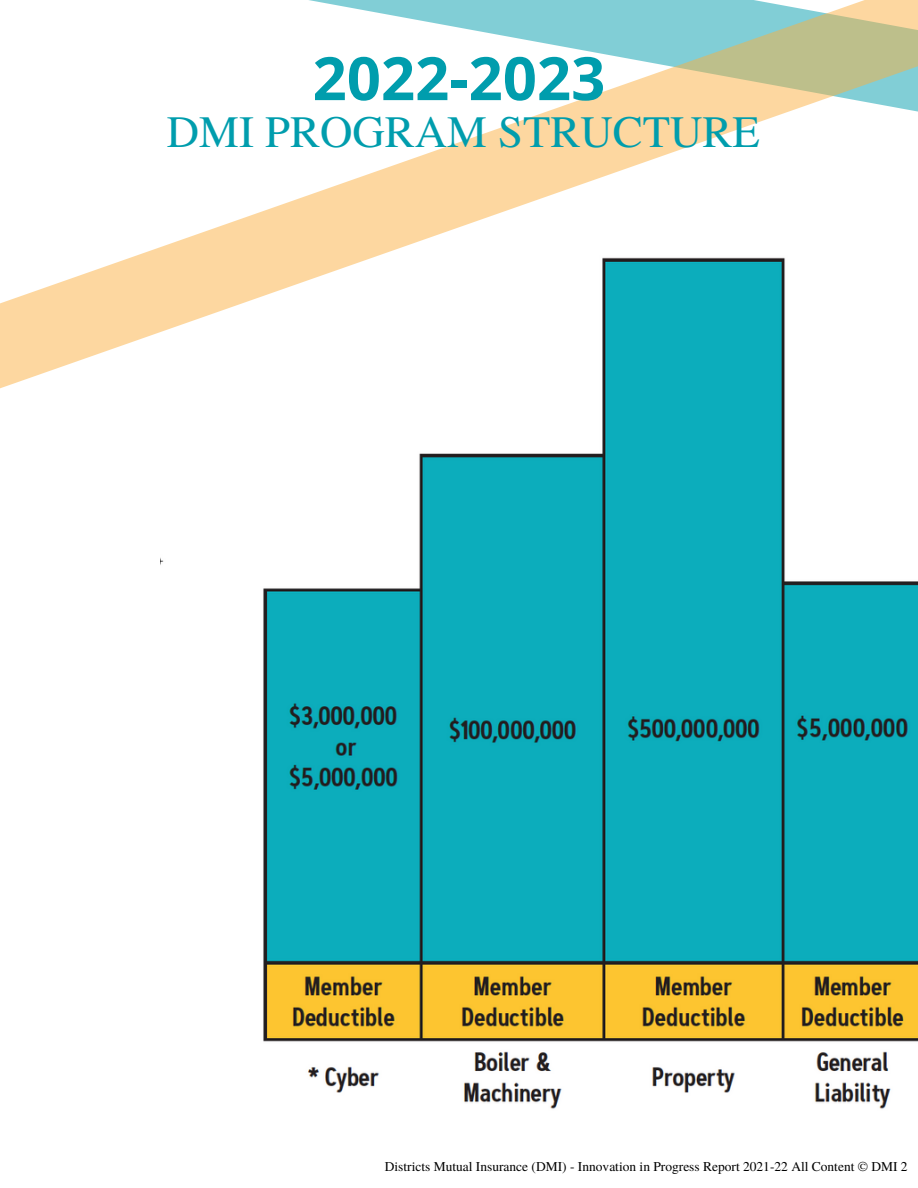
<style>
.page{position:relative;width:918px;height:1188px;background:#fff}
.page>*{position:absolute;margin:0;border:0;box-sizing:border-box;transform-origin:0 0}
.t1{font:700 59.85px "Open Sans";color:#009dad}
.t2{font:44.85px "Te X Gyre Termes";color:#009dad}
.t3{font:13.5px "Te X Gyre Termes";color:#000}
</style>
<div class="page">
<img style="left:160px;top:507px;width:758px;height:602px">
<svg style="left:0;top:0;width:918px;height:507px"></svg>
<h1 class="t1" style="left:313px;top:36px;width:294px">2022-2023</h1>
<h2 class="t2" style="left:167px;top:100px;width:594px">DMI PROGRAM STRUCTURE</h2>
<p class="t3" style="left:385px;top:1157px;width:524px">Districts Mutual Insurance (DMI) - Innovation in Progress Report 2021-22 All Content © DMI 2</p>
</div>
